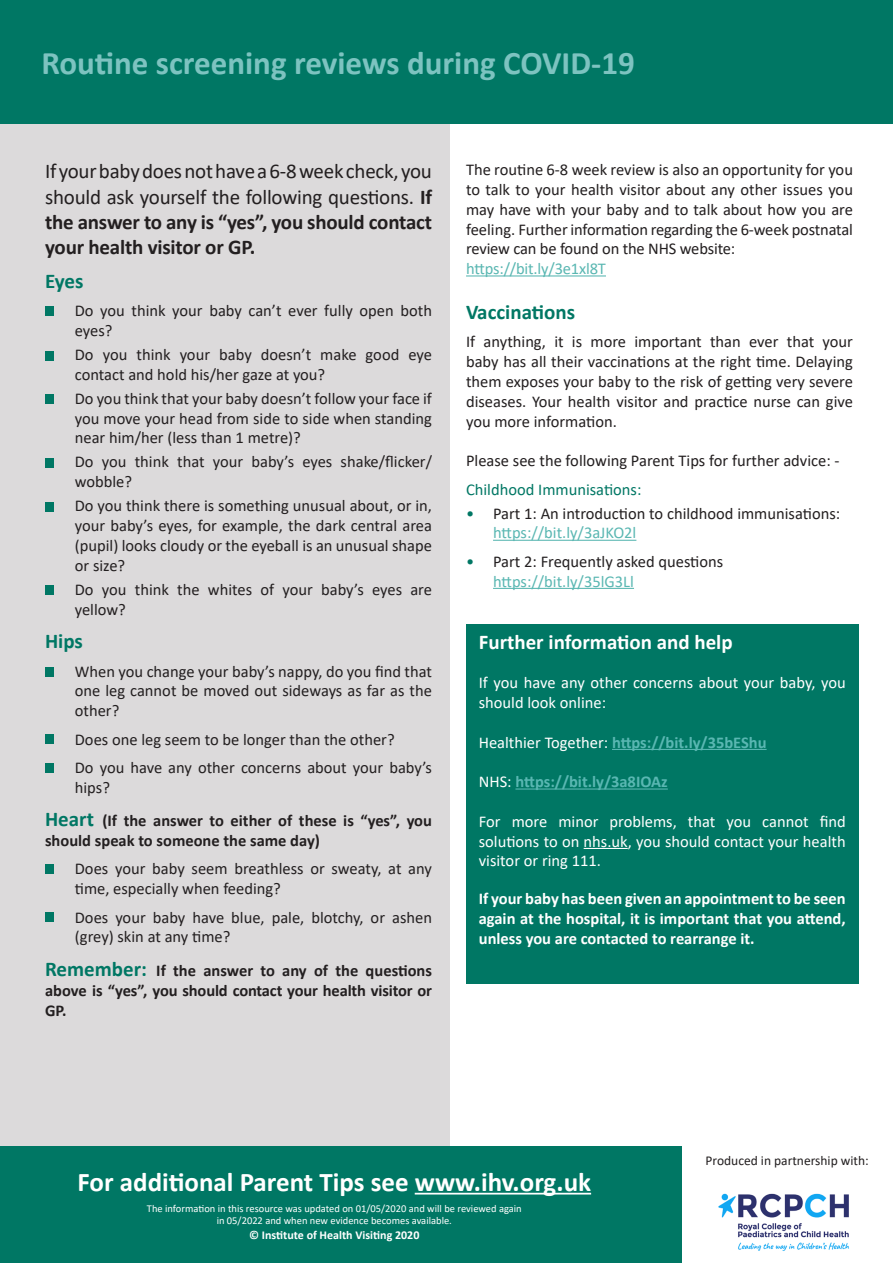
<style>
.page{position:relative;width:893px;height:1263px;background:#fff}
.page>*{position:absolute;margin:0;border:0;box-sizing:border-box;transform-origin:0 0}
.t1{font:700 33px "Calibri";color:#7dc3c0}
.t2{font:700 27px "Calibri";color:#fff}
.t3{font:21px/25.2px "Calibri";letter-spacing:-.01em;color:#231f20;text-align:justify}
.t4{font:700 21px "Calibri";color:#fff}
.t5{font:700 21px "Calibri";color:#007764}
.t6{font:16.5px/19.8px "Calibri";color:#231f20}
.t7{font:700 16.5px/19.8px "Calibri";color:#231f20}
.t8{font:16.5px/19.8px "Calibri";color:#fff}
.t9{font:700 16.5px/19.8px "Calibri";color:#fff;text-align:justify}
.t10{font:16.5px "Calibri";color:#5ab7b2}
.t11{font:700 16.5px "Calibri";color:#5ab7b2}
.t12{font:16.5px "Calibri";color:#007764}
.t13{font:13.5px "Calibri";color:#231f20}
.t14{font:700 12px "Calibri";color:#fff}
.t15{font:10.5px/12.6px "Calibri";color:#fff;text-align:center}
.s1{font-weight:700}
.s2{font-size:21px;color:#007764}
.s3{color:#007764}
.s4{font-weight:400;color:#fff}
</style>
<div class="page">
<div style="left:0;top:1146px;width:681px;height:117px;background:#007764"></div>
<hr style="left:415px;top:1193px;width:176px;height:1px;background:#fff">
<img style="left:718px;top:1193px;width:131px;height:58px">
<div style="left:0;top:123px;width:449px;height:1023px;background:#dcdadb"></div>
<div style="left:0;top:0;width:893px;height:123px;background:#007764"></div>
<hr style="left:466px;top:275px;width:140px;height:1px;background:#5ab7b2">
<hr style="left:493px;top:540px;width:143px;height:1px;background:#5ab7b2">
<hr style="left:493px;top:588px;width:141px;height:1px;background:#5ab7b2">
<div style="left:45px;top:306px;width:9px;height:10px;background:#007764"></div>
<div style="left:45px;top:351px;width:9px;height:9px;background:#007764"></div>
<div style="left:45px;top:394px;width:9px;height:10px;background:#007764"></div>
<div style="left:45px;top:458px;width:9px;height:9px;background:#007764"></div>
<div style="left:45px;top:502px;width:9px;height:9px;background:#007764"></div>
<div style="left:45px;top:585px;width:9px;height:10px;background:#007764"></div>
<div style="left:45px;top:666px;width:9px;height:10px;background:#007764"></div>
<div style="left:45px;top:734px;width:9px;height:10px;background:#007764"></div>
<div style="left:45px;top:763px;width:9px;height:10px;background:#007764"></div>
<div style="left:45px;top:864px;width:9px;height:10px;background:#007764"></div>
<div style="left:45px;top:912px;width:9px;height:10px;background:#007764"></div>
<div style="left:466px;top:624px;width:392px;height:359px;background:#007764"></div>
<hr style="left:612px;top:749px;width:155px;height:1px;background:#5ab7b2">
<hr style="left:515px;top:788px;width:153px;height:1px;background:#5ab7b2">
<hr style="left:584px;top:848px;width:44px;height:1px;background:#fff">
<h1 class="t1" style="left:41px;top:40px;width:582px">Supporting breastfeeding during COVID-19</h1>
<p class="t1" style="left:41px;top:40px;width:595px">Routine screening reviews during COVID-19</p>
<p class="t3" style="left:45px;top:158px;width:389px">If your baby does not have a 6-8 week check, you should ask yourself the following questions. <span class="s1">If the answer to any is “yes”, you should contact your health visitor or GP.</span></p>
<p class="t5" style="left:45px;top:266px;width:40px">Eyes</p>
<p class="t6" style="left:75px;top:300px;width:359px">Do you think your baby can’t ever fully open both eyes?</p>
<p class="t6" style="left:75px;top:344px;width:359px">Do you think your baby doesn’t make good eye contact and hold his/her gaze at you?</p>
<p class="t6" style="left:75px;top:388px;width:359px;text-align:justify">Do you think that your baby doesn’t follow your face if you move your head from side to side when standing near him/her (less than 1 metre)?</p>
<p class="t6" style="left:75px;top:452px;width:359px">Do you think that your baby’s eyes shake/flicker/ wobble?</p>
<p class="t6" style="left:75px;top:495px;width:359px;text-align:justify">Do you think there is something unusual about, or in, your baby’s eyes, for example, the dark central area (pupil) looks cloudy or the eyeball is an unusual shape or size?</p>
<p class="t6" style="left:75px;top:579px;width:359px">Do you think the whites of your baby’s eyes are yellow?</p>
<p class="t5" style="left:45px;top:626px;width:39px">Hips</p>
<p class="t6" style="left:75px;top:661px;width:359px;text-align:justify">When you change your baby’s nappy, do you find that one leg cannot be moved out sideways as far as the other?</p>
<p class="t6" style="left:75px;top:729px;width:321px">Does one leg seem to be longer than the other?</p>
<p class="t6" style="left:75px;top:757px;width:359px">Do you have any other concerns about your baby’s hips?</p>
<p class="t7" style="left:45px;top:811px;width:388px"><span class="s2">Heart</span> (If the answer to either of these is “yes”, you should speak to someone the same day)</p>
<p class="t6" style="left:75px;top:859px;width:359px">Does your baby seem breathless or sweaty, at any time, especially when feeding?</p>
<p class="t6" style="left:75px;top:907px;width:359px">Does your baby have blue, pale, blotchy, or ashen (grey) skin at any time?</p>
<p class="t7" style="left:45px;top:960px;width:389px;text-align:justify"><span class="s2">Remember:</span> If the answer to any of the questions above is “yes”, you should contact your health visitor or GP.</p>
<p class="t6" style="left:466px;top:159px;width:388px;text-align:justify">The routine 6-8 week review is also an opportunity for you to talk to your health visitor about any other issues you may have with your baby and to talk about how you are feeling. Further information regarding the 6-week postnatal review can be found on the NHS website:</p>
<p class="t10" style="left:466px;top:257px;width:141px">https://bit.ly/3e1xl8T</p>
<p class="t5" style="left:466px;top:297px;width:111px">Vaccinations</p>
<p class="t6" style="left:466px;top:332px;width:388px;text-align:justify">If anything, it is more important than ever that your baby has all their vaccinations at the right time. Delaying them exposes your baby to the risk of getting very severe diseases. Your health visitor and practice nurse can give you more information.</p>
<p class="t6" style="left:466px;top:450px;width:375px">Please see the following Parent Tips for further advice: -</p>
<p class="t12" style="left:466px;top:478px;width:177px">Childhood Immunisations:</p>
<p class="t6" style="left:466px;top:503px;width:376px"><span class="s3">•</span> Part 1: An introduction to childhood immunisations:</p>
<p class="t10" style="left:493px;top:521px;width:145px">https://bit.ly/3aJKO2l</p>
<p class="t6" style="left:466px;top:551px;width:259px"><span class="s3">•</span> Part 2: Frequently asked questions</p>
<p class="t10" style="left:493px;top:570px;width:142px">https://bit.ly/35lG3Ll</p>
<p class="t4" style="left:479px;top:627px;width:255px">Further information and help</p>
<p class="t8" style="left:479px;top:672px;width:368px">If you have any other concerns about your baby, you should look online:</p>
<p class="t11" style="left:479px;top:730px;width:289px"><span class="s4">Healthier Together:</span> https://bit.ly/35bEShu</p>
<p class="t11" style="left:479px;top:770px;width:191px"><span class="s4">NHS:</span> https://bit.ly/3a8IOAz</p>
<p class="t8" style="left:479px;top:811px;width:368px;text-align:justify">For more minor problems, that you cannot find solutions to on nhs.uk, you should contact your health visitor or ring 111.</p>
<p class="t9" style="left:479px;top:888px;width:368px">If your baby has been given an appointment to be seen again at the hospital, it is important that you attend, unless you are contacted to rearrange it.</p>
<p class="t13" style="left:706px;top:1151px;width:165px">Produced in partnership with:</p>
<h2 class="t2" style="left:78px;top:1162px;width:515px">For additional Parent Tips see www.ihv.org.uk</h2>
<p class="t15" style="left:147px;top:1201px;width:376px">The information in this resource was updated on 01/05/2020 and will be reviewed again in 05/2022 and when new evidence becomes available.</p>
<p class="t14" style="left:249px;top:1226px;width:172px">© Institute of Health Visiting 2020</p>
</div>
